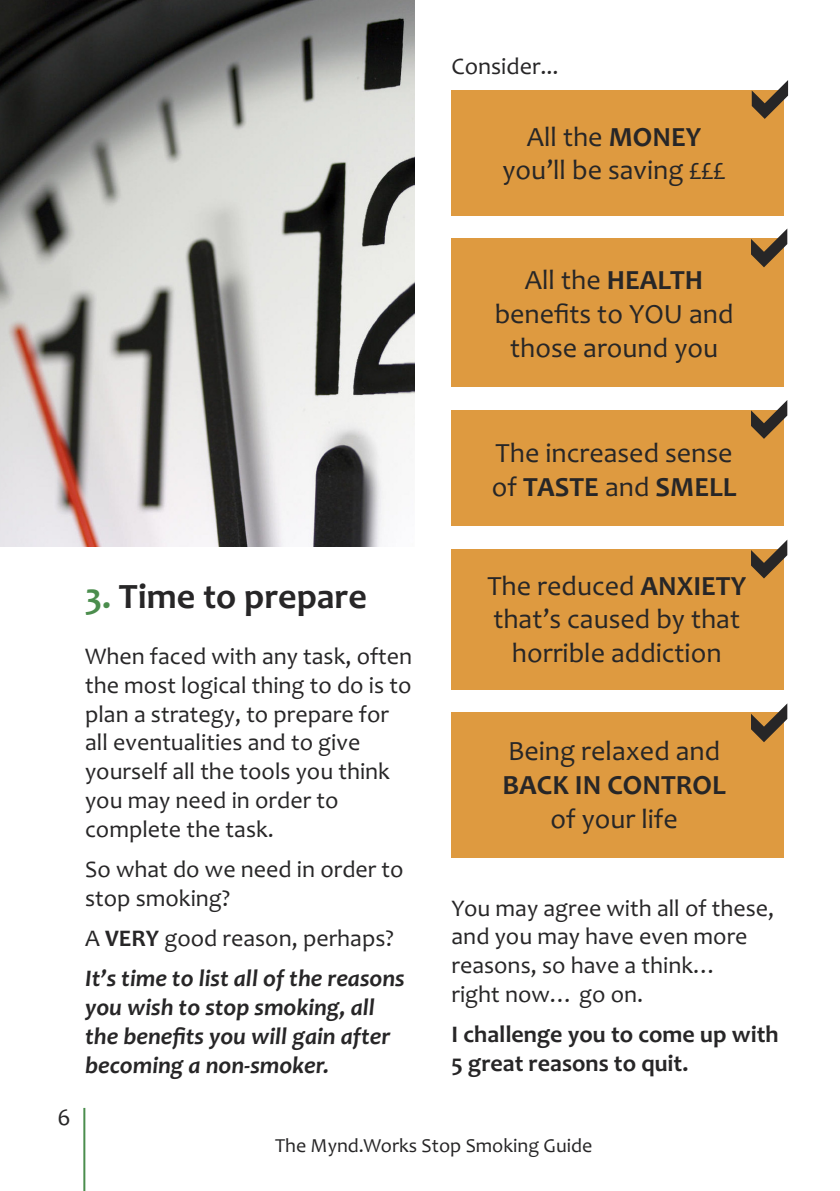
<style>
.page{position:relative;width:840px;height:1191px;background:#fff}
.page>*{position:absolute;margin:0;border:0;box-sizing:border-box;transform-origin:0 0}
.t1{font:700 36px "Candara";color:#272627}
.t2{font:28px/33.6px "Candara";color:#272627;text-align:center}
.t3{font:700 28px "Candara";color:#272627}
.t4{font:24px/28.8px "Candara";color:#272627}
.t5{font:italic 700 24px/28.8px "Candara";color:#272627}
.t6{font:700 24px/28.8px "Candara";color:#272627}
.t7{font:20px "Candara";color:#272627}
.s1{font-weight:700}
.s2{color:#4b8d4d}
.s3{font-weight:400;font-style:normal}
.s4{font-style:normal}
</style>
<div class="page">
<hr style="left:83px;top:1108px;width:2px;height:83px;background:#4b8d4d">
<img style="left:0;top:0;width:414px;height:546px">
<div style="left:451px;top:91px;width:332px;height:125px;background:#de9a40"></div>
<div style="left:451px;top:238px;width:332px;height:149px;background:#de9a40"></div>
<div style="left:451px;top:411px;width:332px;height:115px;background:#de9a40"></div>
<div style="left:451px;top:549px;width:332px;height:141px;background:#de9a40"></div>
<div style="left:451px;top:712px;width:332px;height:145px;background:#de9a40"></div>
<svg style="left:751px;top:90px;width:33px;height:29px"></svg>
<svg style="left:783px;top:238px;width:1px;height:29px"></svg>
<svg style="left:750px;top:410px;width:34px;height:29px"></svg>
<svg style="left:783px;top:549px;width:1px;height:29px"></svg>
<svg style="left:783px;top:712px;width:1px;height:30px"></svg>
<p class="t4" style="left:451px;top:51px;width:109px">Consider...</p>
<p class="t2" style="left:502px;top:119px;width:225px">All the <span class="s1">MonEy </span>you’ll be saving £££</p>
<p class="t2" style="left:494px;top:263px;width:240px">All the <span class="s1">HEALTH </span>benefits to YOU and those around you</p>
<p class="t2" style="left:491px;top:436px;width:246px;text-align:left">The increased sense of <span class="s1">TASTE</span> and <span class="s1">SMELL</span></p>
<p class="t4" style="left:57px;top:1102px;width:15px">6</p>
<h1 class="t1" style="left:85px;top:574px;width:283px"><span class="s2">3.</span> Time to prepare</h1>
<p class="t4" style="left:85px;top:641px;width:328px">When faced with any task, often the most logical thing to do is to plan a strategy, to prepare for all eventualities and to give yourself all the tools you think you may need in order to complete the task.</p>
<p class="t4" style="left:85px;top:854px;width:320px">So what do we need in order to stop smoking?</p>
<p class="t5" style="left:85px;top:917px;width:321px;line-height:40.2px"><span class="s3">A</span> <span class="s4">VERy</span> <span class="s3">good reason, perhaps?<br></span>It’s time to list all of the reasons</p>
<p class="t5" style="left:85px;top:992px;width:306px">you wish to stop smoking, all the benefits you will gain after becoming a non-smoker.</p>
<p class="t2" style="left:487px;top:568px;width:260px">The reduced <span class="s1">AnXiETy </span>that’s caused by that horrible addiction</p>
<p class="t2" style="left:507px;top:734px;width:213px">Being relaxed and</p>
<p class="t3" style="left:502px;top:768px;width:224px">BACK in ConTRoL</p>
<p class="t2" style="left:550px;top:801px;width:129px">of your life</p>
<p class="t4" style="left:451px;top:893px;width:324px">You may agree with all of these, and you may have even more reasons, so have a think…<br>right now… go on.</p>
<p class="t6" style="left:451px;top:1019px;width:328px">i challenge you to come up with<br>5 great reasons to quit.</p>
<p class="t7" style="left:275px;top:1133px;width:319px">The Mynd.Works Stop Smoking Guide</p>
</div>
